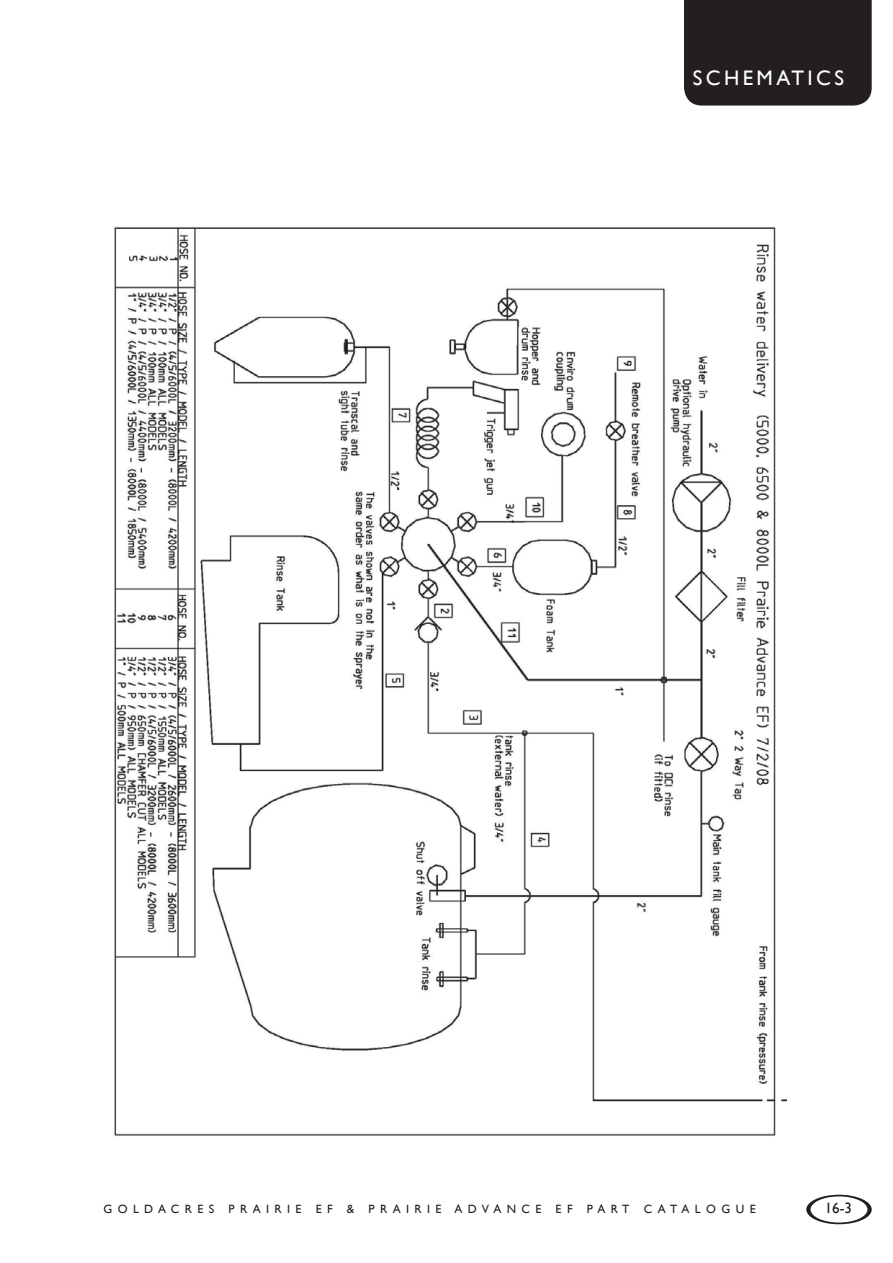
<style>
.page{position:relative;width:893px;height:1263px;background:#fff}
.page>*{position:absolute;margin:0;border:0;box-sizing:border-box;transform-origin:0 0}
.t1{font:21px "Gill Sans";letter-spacing:.16em;color:#fff}
.t2{font:15px "Gill Sans";color:#231f20}
.t3{font:12px "Gill Sans";letter-spacing:.45em;color:#231f20}
</style>
<div class="page">
<svg style="left:806px;top:1195px;width:66px;height:29px"></svg>
<div style="left:810px;top:1196px;width:57px;height:26px;background:#fff;border-radius:50%"></div>
<div style="left:684px;top:0;width:188px;height:106px;background:#231f20"></div>
<img style="left:114px;top:227px;width:673px;height:909px">
<h1 class="t1" style="left:693px;top:65px;width:153px">SCHEMATICS</h1>
<p class="t3" style="left:103px;top:1202px;width:654px">GOLDACRES PRAIRIE EF &amp; PRAIRIE ADVANCE EF PART CATALOGUE</p>
<p class="t2" style="left:825px;top:1199px;width:29px">16-3</p>
</div>
